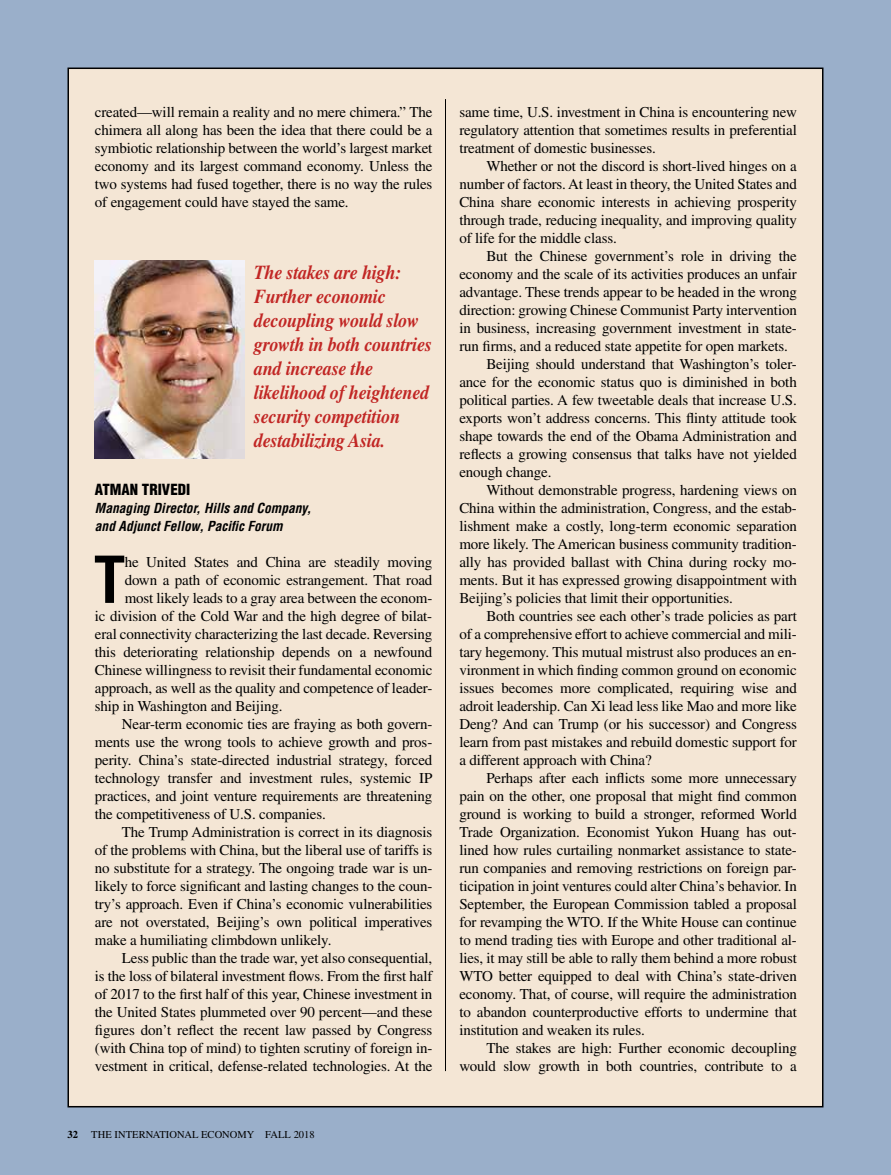
<style>
.page{position:relative;width:891px;height:1175px;background:#fff}
.page>*{position:absolute;margin:0;border:0;box-sizing:border-box;transform-origin:0 0}
.t1{font:700 condensed 63px "Helvetica LT Std";color:#000}
.t2{font:italic 700 19.8px/24px "Times LT Std";letter-spacing:-.01em;color:#c12624;scale:.91 1}
.t3{font:15px/18px "Times LT Std";letter-spacing:-.01em;color:#000;text-align:justify}
.t4{font:900 condensed 15px "Helvetica LT Std";color:#000}
.t5{font:italic 700 condensed 13.5px/18px "Helvetica LT Std";color:#000}
.t6{font:10.5px "Times LT Std";letter-spacing:.005em;color:#000}
.t7{font:700 10.5px "Times LT Std";color:#000}
</style>
<div class="page">
<div style="left:0;top:0;width:891px;height:1174px;background:#9aafca"></div>
<div style="left:68px;top:68px;width:755px;height:1038px;background:#f4e6d5"></div>
<hr style="left:445px;top:99px;width:1px;height:972px;background:#000">
<img style="left:95px;top:261px;width:150px;height:198px">
<p class="t3" style="left:95px;top:103px;width:339px">created—will remain a reality and no mere chimera.” The chimera all along has been the idea that there could be a symbiotic relationship between the world’s largest market economy and its largest command economy. Unless the two systems had fused together, there is no way the rules of engagement could have stayed the same.</p>
<h2 class="t2" style="left:254px;top:260px;width:197px">The stakes are high:<br>Further economic decoupling would slow growth in both countries and increase the likelihood of heightened security competition destabilizing Asia.</h2>
<p class="t4" style="left:95px;top:480px;width:97px">ATMAN TRIVEDI</p>
<p class="t5" style="left:95px;top:499px;width:218px">Managing Director, Hills and Company, and Adjunct Fellow, Pacific Forum</p>
<h1 class="t1" style="left:94px;top:540px;width:33px">T</h1>
<p class="t3" style="left:125px;top:553px;width:309px">he United States and China are steadily moving</p>
<p class="t3" style="left:125px;top:571px;width:309px">down a path of economic estrangement. That road</p>
<p class="t3" style="left:125px;top:589px;width:309px">most likely leads to a gray area between the econom-</p>
<p class="t3" style="left:95px;top:607px;width:339px">ic division of the Cold War and the high degree of bilat-</p>
<p class="t3" style="left:95px;top:625px;width:339px">eral connectivity characterizing the last decade. Reversing</p>
<p class="t3" style="left:95px;top:643px;width:339px">this deteriorating relationship depends on a newfound</p>
<p class="t3" style="left:95px;top:661px;width:339px">Chinese willingness to revisit their fundamental economic</p>
<p class="t3" style="left:95px;top:679px;width:339px">approach, as well as the quality and competence of leader-</p>
<p class="t3" style="left:95px;top:697px;width:189px">ship in Washington and Beijing.</p>
<p class="t3" style="left:122px;top:715px;width:312px">Near-term economic ties are fraying as both govern-</p>
<p class="t3" style="left:95px;top:733px;width:339px">ments use the wrong tools to achieve growth and pros-</p>
<p class="t3" style="left:95px;top:751px;width:339px">perity. China’s state-directed industrial strategy, forced</p>
<p class="t3" style="left:95px;top:769px;width:339px">technology transfer and investment rules, systemic IP</p>
<p class="t3" style="left:95px;top:787px;width:339px">practices, and joint venture requirements are threatening</p>
<p class="t3" style="left:95px;top:805px;width:232px">the competitiveness of U.S. companies.</p>
<p class="t3" style="left:122px;top:823px;width:312px">The Trump Administration is correct in its diagnosis</p>
<p class="t3" style="left:95px;top:841px;width:339px">of the problems with China, but the liberal use of tariffs is</p>
<p class="t3" style="left:95px;top:859px;width:339px">no substitute for a strategy. The ongoing trade war is un-</p>
<p class="t3" style="left:95px;top:877px;width:339px">likely to force significant and lasting changes to the coun-</p>
<p class="t3" style="left:95px;top:895px;width:339px">try’s approach. Even if China’s economic vulnerabilities</p>
<p class="t3" style="left:95px;top:913px;width:339px">are not overstated, Beijing’s own political imperatives</p>
<p class="t3" style="left:95px;top:931px;width:238px">make a humiliating climbdown unlikely.</p>
<p class="t3" style="left:122px;top:949px;width:312px">Less public than the trade war, yet also consequential,</p>
<p class="t3" style="left:95px;top:967px;width:339px">is the loss of bilateral investment flows. From the first half</p>
<p class="t3" style="left:95px;top:985px;width:339px">of 2017 to the first half of this year, Chinese investment in</p>
<p class="t3" style="left:95px;top:1003px;width:339px">the United States plummeted over 90 percent—and these</p>
<p class="t3" style="left:95px;top:1021px;width:339px">figures don’t reflect the recent law passed by Congress</p>
<p class="t3" style="left:95px;top:1039px;width:339px">(with China top of mind) to tighten scrutiny of foreign in-</p>
<p class="t3" style="left:95px;top:1057px;width:339px">vestment in critical, defense-related technologies. At the</p>
<p class="t7" style="left:68px;top:1128px;width:12px">32</p>
<p class="t6" style="left:91px;top:1128px;width:225px">THE INTERNATIONAL ECONOMY FALL 2018</p>
<p class="t3" style="left:459px;top:103px;width:339px">same time, U.S. investment in China is encountering new regulatory attention that sometimes results in preferential treatment of domestic businesses.</p>
<p class="t3" style="left:459px;top:157px;width:339px;text-indent:27px">Whether or not the discord is short-lived hinges on a number of factors. At least in theory, the United States and China share economic interests in achieving prosperity through trade, reducing inequality, and improving quality of life for the middle class.</p>
<p class="t3" style="left:486px;top:247px;width:312px">But the Chinese government’s role in driving the</p>
<p class="t3" style="left:459px;top:265px;width:339px">economy and the scale of its activities produces an unfair</p>
<p class="t3" style="left:459px;top:283px;width:339px">advantage. These trends appear to be headed in the wrong</p>
<p class="t3" style="left:459px;top:301px;width:339px">direction: growing Chinese Communist Party intervention</p>
<p class="t3" style="left:459px;top:319px;width:339px">in business, increasing government investment in state-</p>
<p class="t3" style="left:459px;top:337px;width:330px">run firms, and a reduced state appetite for open markets.</p>
<p class="t3" style="left:486px;top:355px;width:312px">Beijing should understand that Washington’s toler-</p>
<p class="t3" style="left:459px;top:373px;width:339px">ance for the economic status quo is diminished in both</p>
<p class="t3" style="left:459px;top:391px;width:339px">political parties. A few tweetable deals that increase U.S.</p>
<p class="t3" style="left:459px;top:409px;width:339px">exports won’t address concerns. This flinty attitude took</p>
<p class="t3" style="left:459px;top:427px;width:339px">shape towards the end of the Obama Administration and</p>
<p class="t3" style="left:459px;top:445px;width:339px">reflects a growing consensus that talks have not yielded</p>
<p class="t3" style="left:459px;top:463px;width:94px">enough change.</p>
<p class="t3" style="left:486px;top:481px;width:312px">Without demonstrable progress, hardening views on</p>
<p class="t3" style="left:459px;top:499px;width:339px">China within the administration, Congress, and the estab-</p>
<p class="t3" style="left:459px;top:517px;width:339px">lishment make a costly, long-term economic separation</p>
<p class="t3" style="left:459px;top:535px;width:339px">more likely. The American business community tradition-</p>
<p class="t3" style="left:459px;top:553px;width:339px">ally has provided ballast with China during rocky mo-</p>
<p class="t3" style="left:459px;top:571px;width:339px">ments. But it has expressed growing disappointment with</p>
<p class="t3" style="left:459px;top:589px;width:275px">Beijing’s policies that limit their opportunities.</p>
<p class="t3" style="left:486px;top:607px;width:312px">Both countries see each other’s trade policies as part</p>
<p class="t3" style="left:459px;top:625px;width:339px">of a comprehensive effort to achieve commercial and mili-</p>
<p class="t3" style="left:459px;top:643px;width:339px">tary hegemony. This mutual mistrust also produces an en-</p>
<p class="t3" style="left:459px;top:661px;width:339px">vironment in which finding common ground on economic</p>
<p class="t3" style="left:459px;top:679px;width:339px">issues becomes more complicated, requiring wise and</p>
<p class="t3" style="left:459px;top:697px;width:339px">adroit leadership. Can Xi lead less like Mao and more like</p>
<p class="t3" style="left:459px;top:715px;width:339px">Deng? And can Trump (or his successor) and Congress</p>
<p class="t3" style="left:459px;top:733px;width:339px">learn from past mistakes and rebuild domestic support for</p>
<p class="t3" style="left:459px;top:751px;width:194px">a different approach with China?</p>
<p class="t3" style="left:486px;top:769px;width:312px">Perhaps after each inflicts some more unnecessary</p>
<p class="t3" style="left:459px;top:787px;width:339px">pain on the other, one proposal that might find common</p>
<p class="t3" style="left:459px;top:805px;width:339px">ground is working to build a stronger, reformed World</p>
<p class="t3" style="left:459px;top:823px;width:339px">Trade Organization. Economist Yukon Huang has out-</p>
<p class="t3" style="left:459px;top:841px;width:339px">lined how rules curtailing nonmarket assistance to state-</p>
<p class="t3" style="left:459px;top:859px;width:339px">run companies and removing restrictions on foreign par-</p>
<p class="t3" style="left:459px;top:877px;width:339px">ticipation in joint ventures could alter China’s behavior. In</p>
<p class="t3" style="left:459px;top:895px;width:339px">September, the European Commission tabled a proposal</p>
<p class="t3" style="left:459px;top:913px;width:339px">for revamping the WTO. If the White House can continue</p>
<p class="t3" style="left:459px;top:931px;width:339px">to mend trading ties with Europe and other traditional al-</p>
<p class="t3" style="left:459px;top:949px;width:339px">lies, it may still be able to rally them behind a more robust</p>
<p class="t3" style="left:459px;top:967px;width:339px">WTO better equipped to deal with China’s state-driven</p>
<p class="t3" style="left:459px;top:985px;width:339px">economy. That, of course, will require the administration</p>
<p class="t3" style="left:459px;top:1003px;width:339px">to abandon counterproductive efforts to undermine that</p>
<p class="t3" style="left:459px;top:1021px;width:187px">institution and weaken its rules.</p>
<p class="t3" style="left:486px;top:1039px;width:312px">The stakes are high: Further economic decoupling</p>
<p class="t3" style="left:459px;top:1057px;width:339px">would slow growth in both countries, contribute to a</p>
</div>
